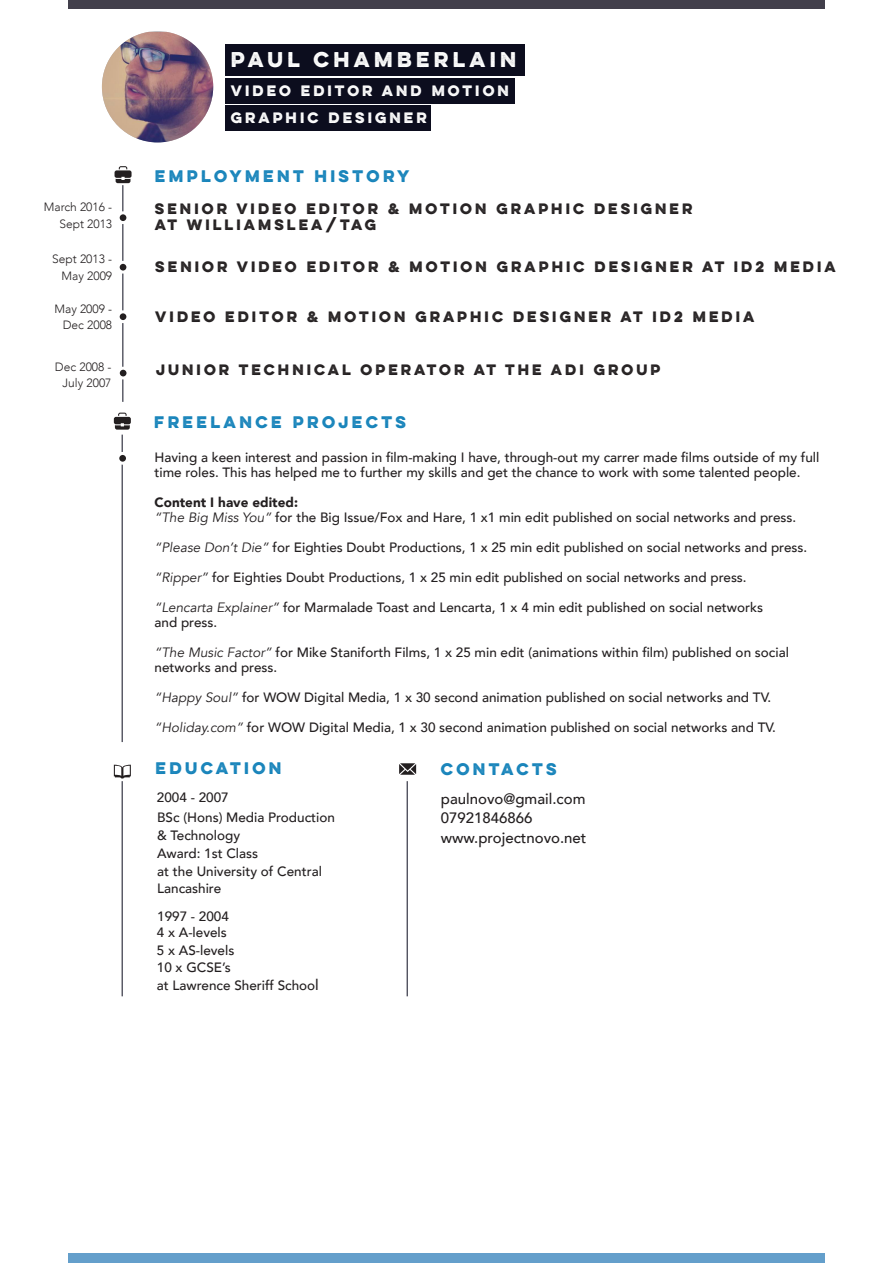
<style>
.page{position:relative;width:893px;height:1263px;background:#fff}
.page>*{position:absolute;margin:0;border:0;box-sizing:border-box;transform-origin:0 0}
.t1{font:700 19.2px "Lulo One";color:#fff}
.t2{font:700 15px "Lulo One";color:#1683ba}
.t3{font:500 15px "Avenir";color:#231f20}
.t4{font:500 13.5px/15px "Avenir";color:#231f20}
.t5{font:700 13.5px/16.2px "Lulo One";color:#231f20}
.t6{font:700 13.5px "Lulo One";color:#fff}
.t7{font:900 13.5px "Avenir";color:#231f20}
.t8{font:300 12px "Avenir";color:#231f20}
.s1{font-weight:400;font-style:italic}
.s2{font-size:15px}
</style>
<div class="page">
<div style="left:68px;top:1254px;width:757px;height:9px;background:#649fcb"></div>
<div style="left:226px;top:44px;width:299px;height:32px;background:#0c0d1e"></div>
<div style="left:226px;top:78px;width:289px;height:26px;background:#0c0d1e"></div>
<div style="left:226px;top:105px;width:205px;height:26px;background:#0c0d1e"></div>
<img style="left:102px;top:32px;width:111px;height:110px">
<div style="left:68px;top:0;width:757px;height:9px;background:#423f4b"></div>
<hr style="left:123px;top:185px;width:1px;height:217px;background:#0c0d1e">
<div style="left:118px;top:262px;width:10px;height:10px;background:#231f20;border-radius:50%"></div>
<div style="left:117px;top:261px;width:12px;height:13px;border:3px solid #fff;border-radius:50%"></div>
<div style="left:118px;top:213px;width:10px;height:10px;background:#231f20;border-radius:50%"></div>
<div style="left:117px;top:211px;width:12px;height:13px;border:3px solid #fff;border-radius:50%"></div>
<svg style="left:115px;top:166px;width:17px;height:17px"></svg>
<div style="left:118px;top:368px;width:10px;height:10px;background:#231f20;border-radius:50%"></div>
<div style="left:117px;top:367px;width:13px;height:12px;border:3px solid #fff;border-radius:50%"></div>
<div style="left:118px;top:312px;width:10px;height:10px;background:#231f20;border-radius:50%"></div>
<div style="left:117px;top:310px;width:12px;height:13px;border:3px solid #fff;border-radius:50%"></div>
<svg style="left:399px;top:763px;width:17px;height:12px"></svg>
<hr style="left:407px;top:781px;width:1px;height:215px;background:#0c0d1e">
<hr style="left:122px;top:781px;width:1px;height:215px;background:#0c0d1e">
<hr style="left:122px;top:435px;width:1px;height:307px;background:#0c0d1e">
<svg style="left:114px;top:765px;width:17px;height:13px"></svg>
<div style="left:118px;top:453px;width:10px;height:10px;background:#231f20;border-radius:50%"></div>
<div style="left:116px;top:452px;width:13px;height:13px;border:3px solid #fff;border-radius:50%"></div>
<svg style="left:114px;top:413px;width:17px;height:17px"></svg>
<p class="t1" style="left:231px;top:44px;width:291px">PAUL CHAMBERLAIN</p>
<p class="t6" style="left:231px;top:81px;width:283px">VIDEO EDITOR AND MOTION</p>
<p class="t6" style="left:231px;top:107px;width:200px">GRAPHIC DESIGNER</p>
<p class="t8" style="left:44px;top:200px;width:70px">March 2016 -</p>
<p class="t8" style="left:59px;top:216px;width:54px">Sept 2013</p>
<p class="t8" style="left:52px;top:252px;width:61px">Sept 2013 -</p>
<p class="t8" style="left:62px;top:269px;width:52px">May 2009</p>
<p class="t8" style="left:54px;top:302px;width:59px">May 2009 -</p>
<p class="t8" style="left:63px;top:318px;width:51px">Dec 2008</p>
<p class="t2" style="left:155px;top:164px;width:259px">EMPLOYMENT HISTORY</p>
<p class="t5" style="left:155px;top:200px;width:542px">SENIOR VIDEO EDITOR &amp; MOTION GRAPHIC DESIGNER<br>AT WILLIAMSLEA/TAG</p>
<p class="t5" style="left:155px;top:258px;width:685px">SENIOR VIDEO EDITOR &amp; MOTION GRAPHIC DESIGNER AT ID2 MEDIA</p>
<p class="t5" style="left:155px;top:308px;width:604px">VIDEO EDITOR &amp; MOTION GRAPHIC DESIGNER AT ID2 MEDIA</p>
<p class="t8" style="left:55px;top:359px;width:58px">Dec 2008 -</p>
<p class="t5" style="left:156px;top:361px;width:509px">JUNIOR TECHNICAL OPERATOR AT THE ADI GROUP</p>
<p class="t8" style="left:63px;top:376px;width:50px">July 2007</p>
<p class="t2" style="left:154px;top:411px;width:257px">FREELANCE PROJECTS</p>
<p class="t4" style="left:155px;top:449px;width:666px">Having a keen interest and passion in film-making I have, through-out my carrer made films outside of my full time roles. This has helped me to further my skills and get the chance to work with some talented people.</p>
<p class="t7" style="left:155px;top:491px;width:145px">Content I have edited:</p>
<p class="t4" style="left:155px;top:509px;width:643px"><span class="s1">“The Big Miss You”</span> for the Big Issue/Fox and Hare, 1 x1 min edit published on social networks and press.</p>
<p class="t4" style="left:155px;top:539px;width:654px"><span class="s1">“Please Don’t Die”</span> for Eighties Doubt Productions, 1 x 25 min edit published on social networks and press.</p>
<p class="t4" style="left:155px;top:569px;width:594px"><span class="s1">“Ripper”</span> for Eighties Doubt Productions, 1 x 25 min edit published on social networks and press.</p>
<p class="t4" style="left:155px;top:599px;width:610px"><span class="s1">“Lencarta Explainer”</span> for Marmalade Toast and Lencarta, 1 x 4 min edit published on social networks</p>
<p class="t4" style="left:155px;top:614px;width:64px">and press.</p>
<p class="t4" style="left:155px;top:644px;width:636px"><span class="s1">“The Music Factor”</span> for Mike Staniforth Films, 1 x 25 min edit (animations within film) published on social networks and press.</p>
<p class="t4" style="left:155px;top:689px;width:618px"><span class="s1">“Happy Soul”</span> for WOW Digital Media, 1 x 30 second animation published on social networks and TV.</p>
<p class="t4" style="left:155px;top:719px;width:623px"><span class="s1">“Holiday.com”</span> for WOW Digital Media, 1 x 30 second animation published on social networks and TV.</p>
<p class="t2" style="left:155px;top:757px;width:131px">EDUCATION</p>
<p class="t4" style="left:157px;top:789px;width:73px">2004 - 2007</p>
<p class="t4" style="left:157px;top:809px;width:179px">BSc (Hons) Media Production</p>
<p class="t4" style="left:157px;top:827px;width:85px">&amp; Technology</p>
<p class="t4" style="left:157px;top:845px;width:103px">Award: 1st Class</p>
<p class="t4" style="left:157px;top:863px;width:166px">at the University of Central</p>
<p class="t4" style="left:157px;top:880px;width:66px">Lancashire</p>
<p class="t4" style="left:157px;top:908px;width:73px">1997 - 2004</p>
<p class="t4" style="left:157px;top:924px;width:72px">4 x A-levels</p>
<p class="t4" style="left:157px;top:942px;width:79px">5 x AS-levels</p>
<p class="t4" style="left:157px;top:959px;width:76px">10 x GCSE’s</p>
<p class="t4" style="left:157px;top:977px;width:163px">at Lawrence Sheriff Schoo<span class="s2">l</span></p>
<p class="t2" style="left:441px;top:757px;width:121px">CONTACTS</p>
<p class="t3" style="left:441px;top:785px;width:146px">paulnovo@gmail.com</p>
<p class="t3" style="left:441px;top:805px;width:93px">07921846866</p>
<p class="t3" style="left:441px;top:824px;width:147px">www.projectnovo.net</p>
</div>
